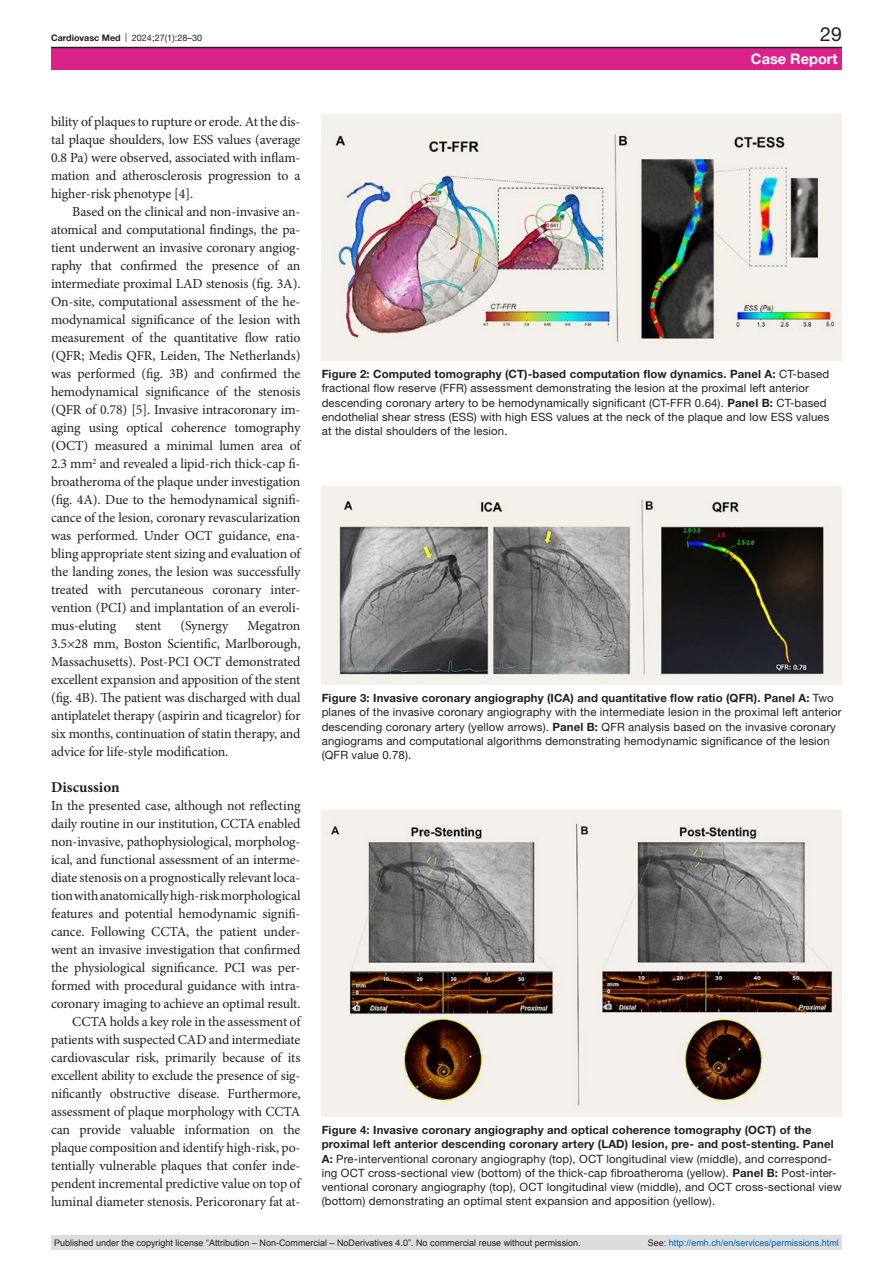
<style>
.page{position:relative;width:893px;height:1263px;background:#fff}
.page>*{position:absolute;margin:0;border:0;box-sizing:border-box;transform-origin:0 0}
.pagina{font:19.5px "Helvetica Neue LT Pro";color:#231f20}
.head2{font:700 15px "Minion Pro";color:#231f20}
.t1{font:700 14.55px "Helvetica Neue LT Pro";color:#fff}
.paragraph-indent{font:13.8px/18px "Minion Pro";letter-spacing:-.01em;color:#231f20;text-align:justify}
.paragraph{font:13.8px/18px "Minion Pro";letter-spacing:-.01em;color:#231f20;text-align:justify}
.figure-caption{font:11.4px/14.2px "Helvetica Neue LT Pro";letter-spacing:.01em;color:#231f20}
.t2{font:9px "Arial";color:#231f20}
.t3{font:9px "Arial";color:#0066b3}
.t4{font:9px "Helvetica Neue LT Pro";letter-spacing:.01em;color:#231f20}
.s1{font-weight:700}
.s2{color:#231f20}
</style>
<div class="page">
<div style="left:51px;top:47px;width:791px;height:23px;background:#db228c"></div>
<hr style="left:51px;top:47px;width:791px;height:1px;background:#231f20">
<img style="left:322px;top:115px;width:520px;height:245px">
<img style="left:322px;top:486px;width:520px;height:198px">
<img style="left:322px;top:810px;width:520px;height:306px">
<div style="left:51px;top:1235px;width:791px;height:15px;background:#dcdddf"></div>
<p class="t4" style="left:51px;top:32px;width:153px"><span class="s1">Cardiovasc Med</span> | 2024;27(1):28–30</p>
<p class="pagina" style="left:820px;top:22px;width:23px">29</p>
<p class="t1" style="left:751px;top:49px;width:88px">Case Report</p>
<p class="paragraph-indent" style="left:51px;top:113px;width:251px">bility of plaques to rupture or erode. At the dis&shy;tal plaque shoulders, low ESS values (average 0.8 Pa) were observed, associated with inflam&shy;mation and atherosclerosis progression to a higher-risk phenotype [4].</p>
<p class="paragraph-indent" style="left:51px;top:203px;width:251px;text-indent:21px">Based on the clinical and non-invasive an&shy;atomical and computational findings, the pa&shy;tient underwent an invasive coronary angiog&shy;raphy that confirmed the presence of an intermediate proximal LAD stenosis (fig. 3A).<br>On-site, computational assessment of the he&shy;modynamical significance of the lesion with measurement of the quantitative flow ratio (QFR; Medis QFR, Leiden, The Netherlands) was performed (fig. 3B) and confirmed the hemodynamical significance of the stenosis (QFR of 0.78) [5]. Invasive intracoronary im&shy;aging using optical coherence tomography (OCT) measured a minimal lumen area of 2.3 mm<sup>2</sup> and revealed a lipid-rich thick-cap fi&shy;broatheroma of the plaque under investigation (fig. 4A). Due to the hemodynamical signifi&shy;cance of the lesion, coronary revascularization was performed. Under OCT guidance, ena&shy;bling appropriate stent sizing and evaluation of the landing zones, the lesion was successfully treated with percutaneous coronary inter&shy;vention (PCI) and implantation of an everoli&shy;mus-eluting</p>
<p class="figure-caption" style="left:322px;top:367px;width:509px"><span class="s1">Figure 2: Computed tomography (CT)-based computation flow dynamics. Panel A:</span> CT-based fractional flow reserve (FFR) assessment demonstrating the lesion at the proximal left anterior descending coronary artery to be hemodynamically significant (CT-FFR 0.64). <span class="s1">Panel B:</span> CT-based endothelial shear stress (ESS) with high ESS values at the neck of the plaque and low ESS values at the distal shoulders of the lesion.</p>
<p class="paragraph-indent" style="left:135px;top:617px;width:27px">stent</p>
<p class="paragraph-indent" style="left:180px;top:617px;width:50px">(Synergy</p>
<p class="paragraph-indent" style="left:51px;top:617px;width:251px;text-indent:197px">Megatron 3.5×28 mm, Boston Scientific, Marlborough, Massachusetts). Post-PCI OCT demonstrated excellent expansion and apposition of the stent (fig. 4B). The patient was discharged with dual antiplatelet therapy (aspirin and ticagrelor) for six months, continuation of statin therapy, and advice for life-style modification.</p>
<p class="head2" style="left:51px;top:777px;width:70px">Discussion</p>
<p class="paragraph" style="left:51px;top:797px;width:251px">In the presented case, although not reflecting daily routine in our institution, CCTA enabled non-invasive, pathophysiological, morpholog&shy;ical, and functional assessment of an interme&shy;diate stenosis on a prognostically relevant loca&shy;tion with anatomically high-risk morphological features and potential hemodynamic signifi&shy;cance. Following CCTA, the patient under&shy;went an invasive investigation that confirmed the physiological significance. PCI was per&shy;formed with procedural guidance with intra&shy;coronary imaging to achieve an optimal result.</p>
<p class="paragraph-indent" style="left:51px;top:1013px;width:251px;text-indent:21px">CCTA holds a key role in the assessment of patients with suspected CAD and intermediate cardiovascular risk, primarily because of its excellent ability to exclude the presence of sig&shy;nificantly obstructive disease. Furthermore, assessment of plaque morphology with CCTA can provide valuable information on the plaque composition and identify high-risk, po&shy;tentially vulnerable plaques that confer inde&shy;pendent incremental predictive value on top of luminal diameter stenosis. Pericoronary fat at-</p>
<p class="figure-caption" style="left:322px;top:691px;width:521px"><span class="s1">Figure 3: Invasive coronary angiography (ICA) and quantitative flow ratio (QFR). Panel A:</span> Two planes of the invasive coronary angiography with the intermediate lesion in the proximal left anterior descending coronary artery (yellow arrows). <span class="s1">Panel B:</span> QFR analysis based on the invasive coronary angiograms and computational algorithms demonstrating hemodynamic significance of the lesion (QFR value 0.78).</p>
<p class="figure-caption" style="left:322px;top:1123px;width:521px"><span class="s1">Figure 4: Invasive coronary angiography and optical coherence tomography (OCT) of the proximal left anterior descending coronary artery (LAD) lesion, pre- and post-stenting. Panel A:</span> Pre-interventional coronary angiography (top), OCT longitudinal view (middle), and correspond&shy;ing OCT cross-sectional view (bottom) of the thick-cap fibroatheroma (yellow). <span class="s1">Panel B:</span> Post-inter&shy;ventional coronary angiography (top), OCT longitudinal view (middle), and OCT cross-sectional view (bottom) demonstrating an optimal stent expansion and apposition (yellow).</p>
<p class="t2" style="left:54px;top:1237px;width:528px">Published under the copyright license “Attribution – Non-Commercial – NoDerivatives 4.0”. No commercial reuse without permission.</p>
<p class="t3" style="left:648px;top:1237px;width:193px"><span class="s2">See:</span> http://emh.ch/en/services/permissions.html</p>
</div>
